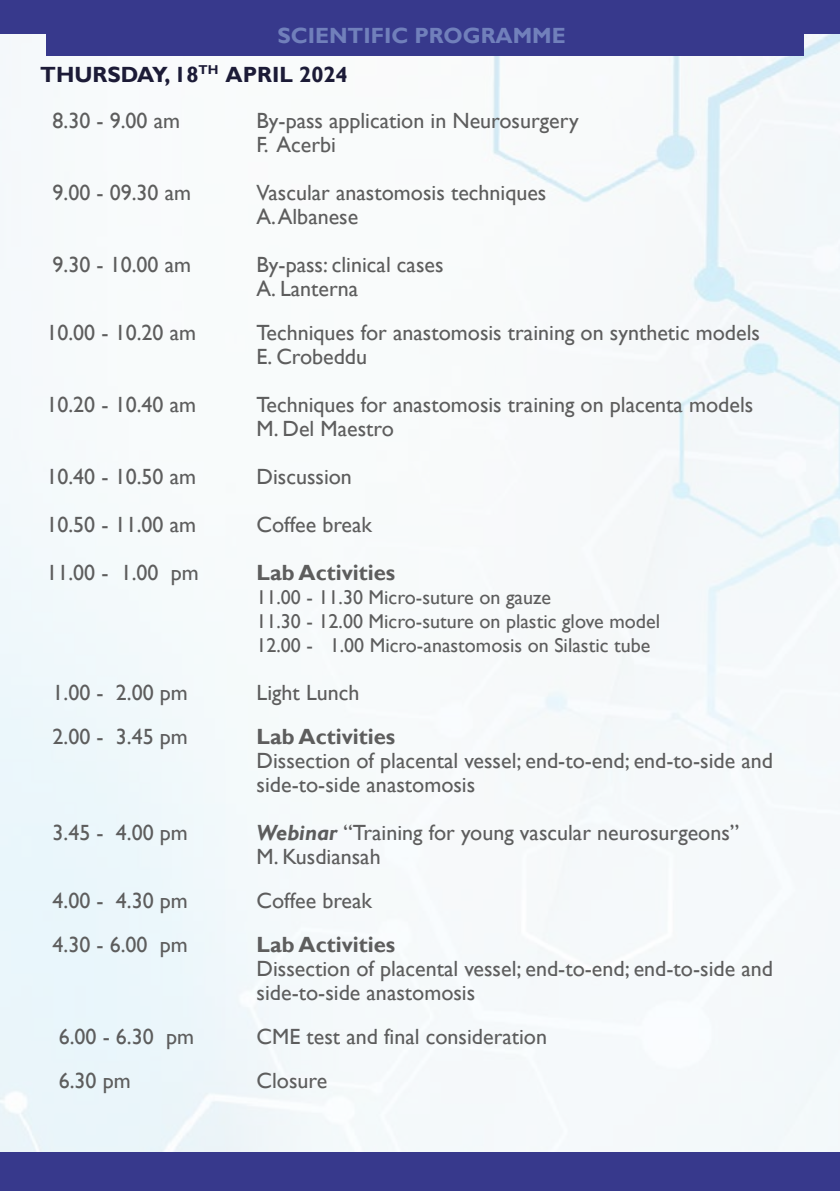
<style>
.page{position:relative;width:840px;height:1191px;background:#fff}
.page>*{position:absolute;margin:0;border:0;box-sizing:border-box;transform-origin:0 0}
.t1{font:22px/24px "Gill Sans";color:#5d5d5d}
.t2{font:700 22px/39px "Gill Sans";color:#1c1b37}
.t3{font:700 22px "Gill Sans";color:#5d5d5d}
.t4{font:20px/24px "Gill Sans";color:#5d5d5d}
.s1{color:#7180bb}
.s2{font-weight:700;font-style:italic}
</style>
<div class="page">
<img style="left:0;top:34px;width:839px;height:1118px">
<div style="left:0;top:0;width:839px;height:34px;background:#37398c"></div>
<div style="left:46px;top:10px;width:756px;height:46px;background:#37398c"></div>
<div style="left:0;top:1152px;width:839px;height:39px;background:#37398c"></div>
<p class="t2" style="left:40px;top:16px;width:526px;text-indent:237px"><span class="s1">SCIENTIFIC PROGRAMME<br></span>THURSDAY, 18<sup>TH</sup> APRIL 2024</p>
<p class="t1" style="left:53px;top:109px;width:129px">8.30 - 9.00 am</p>
<p class="t1" style="left:256px;top:109px;width:323px">By-pass application in Neurosurgery<br>F. Acerbi</p>
<p class="t1" style="left:53px;top:181px;width:140px">9.00 - 09.30 am</p>
<p class="t1" style="left:256px;top:181px;width:291px">Vascular anastomosis techniques<br>A. Albanese</p>
<p class="t1" style="left:53px;top:253px;width:140px">9.30 - 10.00 am</p>
<p class="t1" style="left:256px;top:253px;width:188px">By-pass: clinical cases<br>A. Lanterna</p>
<p class="t1" style="left:46px;top:321px;width:151px">10.00 - 10.20 am</p>
<p class="t1" style="left:256px;top:321px;width:504px">Techniques for anastomosis training on synthetic models<br>E. Crobeddu</p>
<p class="t1" style="left:46px;top:393px;width:151px">10.20 - 10.40 am</p>
<p class="t1" style="left:256px;top:393px;width:498px">Techniques for anastomosis training on placenta models<br>M. Del Maestro</p>
<p class="t1" style="left:46px;top:465px;width:151px">10.40 - 10.50 am</p>
<p class="t1" style="left:256px;top:465px;width:97px">Discussion</p>
<p class="t1" style="left:46px;top:513px;width:151px">10.50 - 11.00 am</p>
<p class="t1" style="left:256px;top:513px;width:117px">Coffee break</p>
<p class="t1" style="left:46px;top:561px;width:154px">11.00 - 1.00 pm</p>
<p class="t3" style="left:256px;top:559px;width:140px">Lab Activities</p>
<p class="t4" style="left:256px;top:585px;width:405px">11.00 - 11.30 Micro-suture on gauze<br>11.30 - 12.00 Micro-suture on plastic glove model<br>12.00 - 1.00 Micro-anastomosis on Silastic tube</p>
<p class="t1" style="left:53px;top:681px;width:137px">1.00 - 2.00 pm</p>
<p class="t1" style="left:256px;top:681px;width:104px">Light Lunch</p>
<p class="t1" style="left:53px;top:725px;width:137px">2.00 - 3.45 pm</p>
<p class="t3" style="left:256px;top:723px;width:140px">Lab Activities</p>
<p class="t1" style="left:256px;top:749px;width:517px">Dissection of placental vessel; end-to-end; end-to-side and side-to-side anastomosis</p>
<p class="t1" style="left:53px;top:821px;width:137px">3.45 - 4.00 pm</p>
<p class="t1" style="left:256px;top:821px;width:484px"><span class="s2">Webinar</span> “Training for young vascular neurosurgeons”<br>M. Kusdiansah</p>
<p class="t1" style="left:53px;top:889px;width:137px">4.00 - 4.30 pm</p>
<p class="t1" style="left:256px;top:889px;width:117px">Coffee break</p>
<p class="t1" style="left:53px;top:933px;width:137px">4.30 - 6.00 pm</p>
<p class="t3" style="left:256px;top:931px;width:140px">Lab Activities</p>
<p class="t1" style="left:256px;top:957px;width:517px">Dissection of placental vessel; end-to-end; end-to-side and side-to-side anastomosis</p>
<p class="t1" style="left:59px;top:1025px;width:137px">6.00 - 6.30 pm</p>
<p class="t1" style="left:256px;top:1025px;width:292px">CME test and final consideration</p>
<p class="t1" style="left:59px;top:1069px;width:73px">6.30 pm</p>
<p class="t1" style="left:256px;top:1069px;width:72px">Closure</p>
</div>
